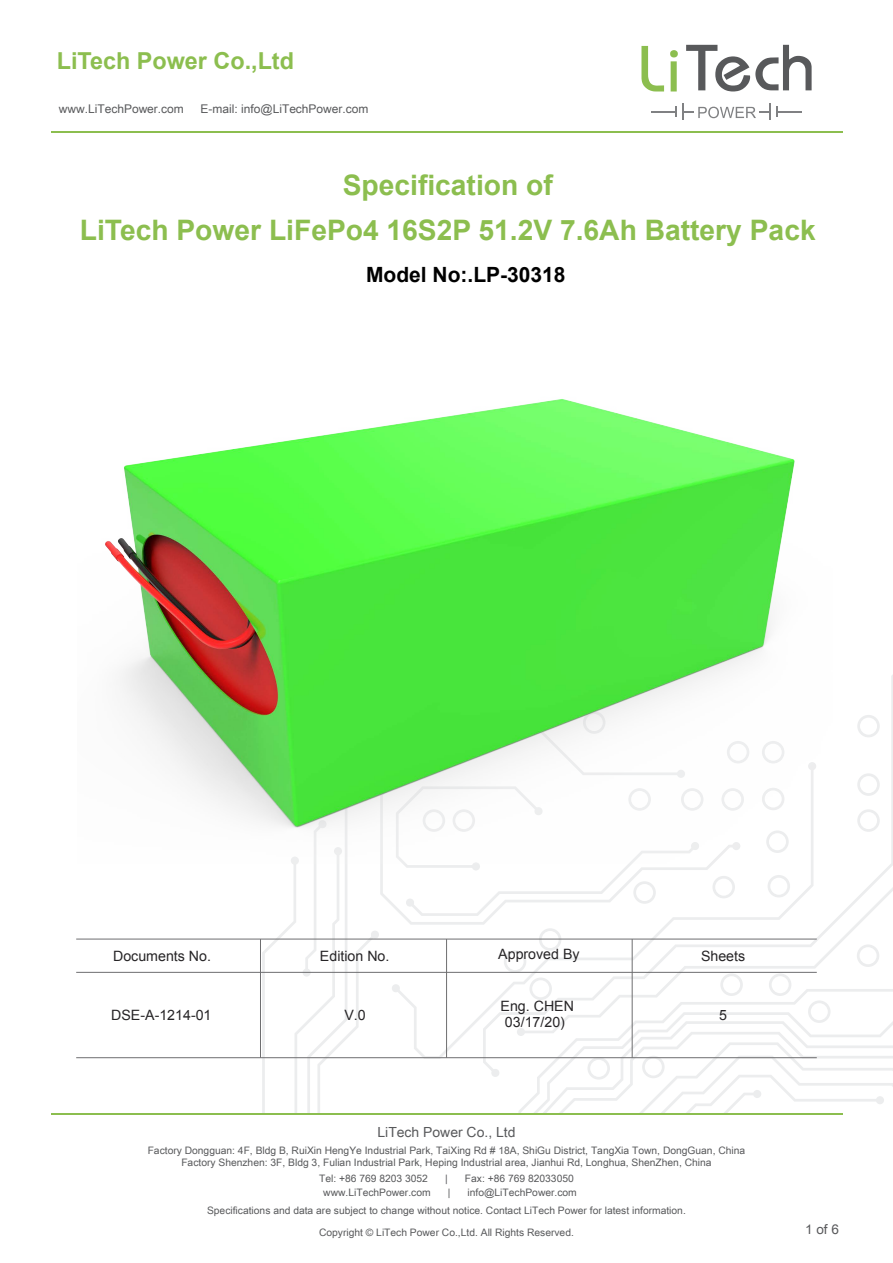
<style>
.page{position:relative;width:893px;height:1263px;background:#fff}
.page>*{position:absolute;margin:0;border:0;box-sizing:border-box;transform-origin:0 0}
.t1{font:700 28.2px/45px "Arial";color:#8cbe4f;text-align:center}
.t2{font:700 23.4px "Arial";color:#8cbe4f}
.t3{font:700 21px "Arial";color:#000}
.t4{font:14.25px/15.9px "Arial";color:#262426;text-align:center}
.t5{font:13.95px "Arial Unicode MS";color:#58595b}
.t6{font:13.5px "Arial Unicode MS";color:#58595b}
.t7{font:12px "Arial Unicode MS";color:#58595b}
.t8{font:10.35px/12.3px "Arial Unicode MS";color:#58595b;text-align:center}
</style>
<div class="page">
<svg style="left:262px;top:863px;width:117px;height:250px"></svg>
<svg style="left:395px;top:906px;width:88px;height:153px"></svg>
<svg style="left:392px;top:984px;width:8px;height:9px"></svg>
<svg style="left:663px;top:675px;width:230px;height:253px"></svg>
<svg style="left:396px;top:863px;width:307px;height:53px"></svg>
<svg style="left:491px;top:928px;width:402px;height:186px"></svg>
<div style="left:753px;top:1090px;width:8px;height:8px;background:#ecedee;border-radius:50%"></div>
<svg style="left:641px;top:46px;width:37px;height:45px"></svg>
<svg style="left:686px;top:45px;width:126px;height:46px"></svg>
<svg style="left:651px;top:104px;width:151px;height:16px"></svg>
<hr style="left:51px;top:131px;width:791px;height:1px;background:#8cbe4f">
<hr style="left:51px;top:1113px;width:791px;height:2px;background:#8cbe4f">
<hr style="left:76px;top:939px;width:741px;height:1px;background:#6e6e70">
<hr style="left:76px;top:972px;width:741px;height:1px;background:#6e6e70">
<hr style="left:76px;top:1057px;width:741px;height:1px;background:#6e6e70">
<hr style="left:446px;top:939px;width:1px;height:119px;background:#6e6e70">
<hr style="left:260px;top:939px;width:1px;height:119px;background:#6e6e70">
<hr style="left:632px;top:939px;width:1px;height:119px;background:#6e6e70">
<img style="left:105px;top:399px;width:728px;height:464px">
<h2 class="t2" style="left:57px;top:45px;width:239px">LiTech Power Co.,Ltd</h2>
<p class="t7" style="left:59px;top:100px;width:127px">www.LiTechPower.com</p>
<p class="t7" style="left:201px;top:100px;width:169px">E-mail: info@LiTechPower.com</p>
<h1 class="t1" style="left:80px;top:164px;width:737px">Specification of<br>LiTech Power LiFePo4 16S2P 51.2V 7.6Ah Battery Pack</h1>
<h3 class="t3" style="left:366px;top:261px;width:201px">Model No:.LP-30318</h3>
<h3 class="t4" style="left:113px;top:948px;width:99px">Documents No.</h3>
<h3 class="t4" style="left:320px;top:948px;width:71px">Edition No.</h3>
<h3 class="t4" style="left:498px;top:946px;width:83px">Approved By</h3>
<h3 class="t4" style="left:701px;top:948px;width:46px">Sheets</h3>
<h3 class="t4" style="left:111px;top:1007px;width:102px">DSE-A-1214-01</h3>
<h3 class="t4" style="left:344px;top:1007px;width:23px">V.0</h3>
<h3 class="t4" style="left:501px;top:998px;width:75px">Eng. CHEN<br>03/17/20)</h3>
<h3 class="t4" style="left:719px;top:1007px;width:9px">5</h3>
<h3 class="t5" style="left:377px;top:1121px;width:139px">LiTech Power Co., Ltd</h3>
<p class="t8" style="left:148px;top:1144px;width:599px">Factory Dongguan: 4F, Bldg B, RuiXin HengYe Industrial Park, TaiXing Rd # 18A, ShiGu District, TangXia Town, DongGuan, China<br>Factory Shenzhen: 3F, Bldg 3, Fulian Industrial Park, Heping Industrial area, Jianhui Rd, Longhua, ShenZhen, China</p>
<p class="t8" style="left:319px;top:1171px;width:110px">Tel: +86 769 8203 3052</p>
<p class="t8" style="left:445px;top:1171px;width:4px">|</p>
<p class="t8" style="left:465px;top:1171px;width:110px">Fax: +86 769 82033050</p>
<p class="t8" style="left:323px;top:1185px;width:109px">www.LiTechPower.com</p>
<p class="t8" style="left:448px;top:1185px;width:4px">|</p>
<p class="t8" style="left:207px;top:1182px;width:480px;line-height:18.5px;text-align:left;text-indent:260px">info@LiTechPower.com<br>Specifications and data are subject to change without notice. Contact LiTech Power for latest information.</p>
<p class="t8" style="left:319px;top:1226px;width:256px">Copyright © LiTech Power Co.,Ltd. All Rights Reserved.</p>
<h3 class="t6" style="left:805px;top:1220px;width:35px">1 of 6</h3>
</div>
